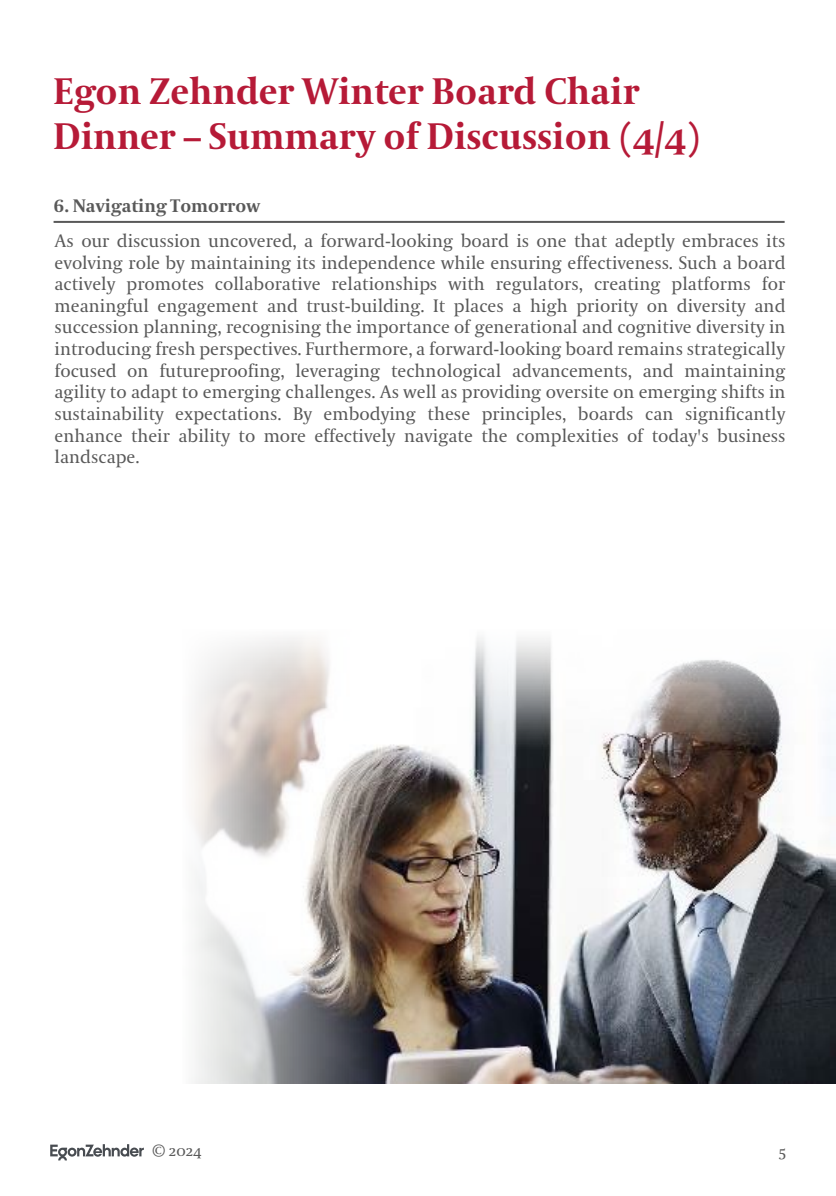
<style>
.page{position:relative;width:836px;height:1196px;background:#fff}
.page>*{position:absolute;margin:0;border:0;box-sizing:border-box;transform-origin:0 0}
.t1{font:700 36.8px/44.2px "Coranto 2";color:#b61a37}
.t2{font:18px/21.6px "Coranto 2";color:#595959;text-align:justify}
.t3{font:700 18px "Coranto 2";color:#595959}
.t4{font:15.4px "Coranto 2";color:#595959}
</style>
<div class="page">
<svg style="left:50px;top:1144px;width:94px;height:16px"></svg>
<img style="left:383px;top:788px;width:452px;height:295px">
<svg style="left:383px;top:637px;width:452px;height:151px"></svg>
<hr style="left:54px;top:221px;width:730px;height:2px;background:#595959">
<svg style="left:191px;top:637px;width:192px;height:447px"></svg>
<h2 class="t1" style="left:54px;top:71px;width:648px">Egon Zehnder Winter Board Chair<br>Dinner – Summary of Discussion (4/4)</h2>
<p class="t3" style="left:53px;top:194px;width:208px">6. Navigating Tomorrow</p>
<p class="t2" style="left:54px;top:231px;width:732px">As our discussion uncovered, a forward-looking board is one that adeptly embraces its evolving role by maintaining its independence while ensuring effectiveness. Such a board actively promotes collaborative relationships with regulators, creating platforms for meaningful engagement and trust-building. It places a high priority on diversity and succession planning, recognising the importance of generational and cognitive diversity in introducing fresh perspectives. Furthermore, a forward-looking board remains strategically focused on futureproofing, leveraging technological advancements, and maintaining agility to adapt to emerging challenges. As well as providing oversite on emerging shifts in sustainability expectations. By embodying these principles, boards can significantly enhance their ability to more effectively navigate the complexities of today's business landscape.</p>
<p class="t4" style="left:152px;top:1141px;width:51px">© 2024</p>
<p class="t4" style="left:778px;top:1141px;width:9px">5</p>
</div>
